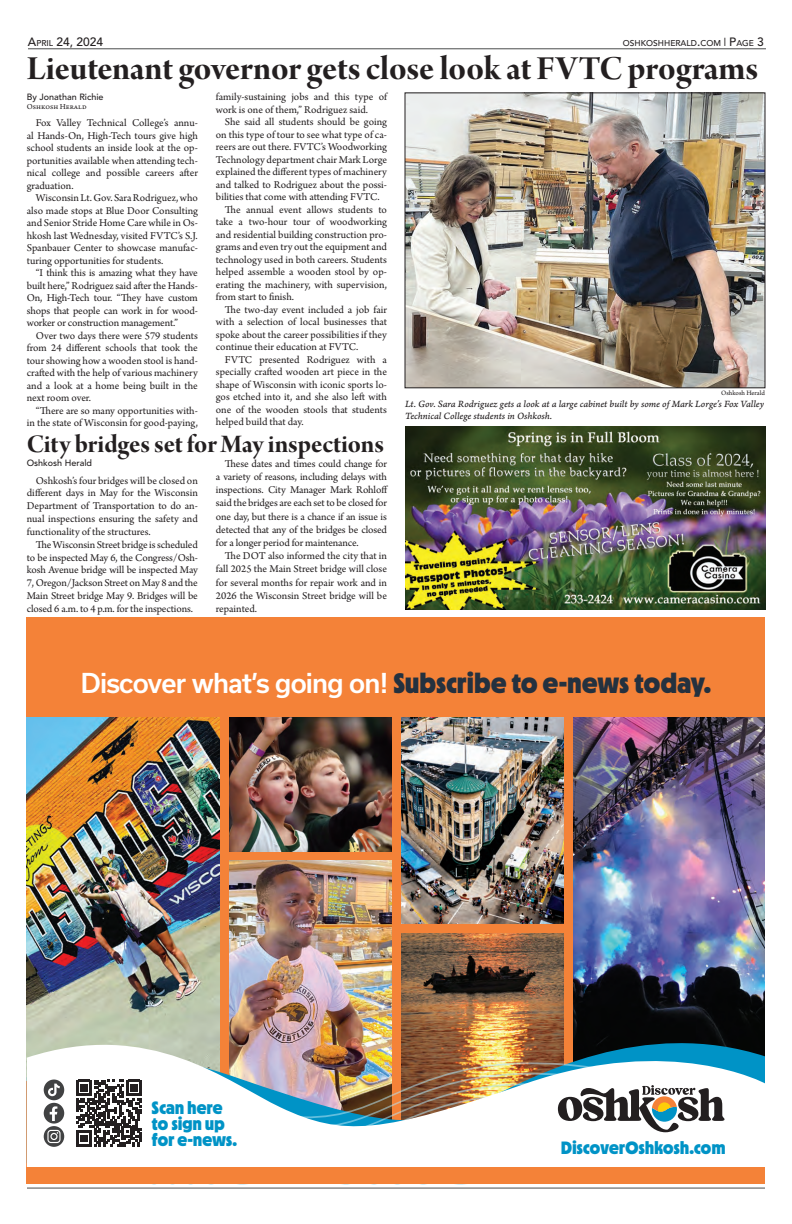
<style>
.page{position:relative;width:792px;height:1224px;background:#fff}
.page>*{position:absolute;margin:0;border:0;box-sizing:border-box;transform-origin:0 0}
.t1{font:36px "Arno Pro Bold Display";letter-spacing:-.005em;color:#231f20}
.t2{font:900 28.1px "MD Nichrome";letter-spacing:.02em;color:#24313f}
.t3{font:27px "Arno Pro Bold Display";letter-spacing:-.005em;color:#231f20}
.t4{font:900 17.8px/16px "MD Nichrome";letter-spacing:.02em;color:#0093c6}
.t5{font:500 12px "Avenir LT Std";color:#231f20}
.t6{font:11px/12.5px "Arno Pro";color:#231f20;text-align:justify}
.t7{font:10px/12px "Arno Pro Italic Caption";letter-spacing:-.005em;color:#231f20}
.t8{font:500 9px "Avenir LT Std";color:#231f20}
.t9{font:500 8.4px "Avenir LT Std";color:#231f20}
.t10{font:8px "Arno Pro Sm Text";color:#231f20}
.t11{font:7px "Arno Pro Sm Text";color:#231f20}
.s1{font-size:8.4px}
.s2{font-size:12px}
.s3{font-family:"Usual";font-weight:500;font-size:26.2px;color:#fff}
</style>
<div class="page">
<hr style="left:27px;top:1188px;width:738px;height:1px;background:#4b4c4d">
<hr style="left:28px;top:48px;width:738px;height:1px;background:#4b4c4d">
<img style="left:407px;top:95px;width:356px;height:291px">
<div style="left:405px;top:93px;width:360px;height:295px;border:1px solid #231f20"></div>
<div style="left:27px;top:617px;width:738px;height:567px;background:#f48238"></div>
<img style="left:27px;top:717px;width:192px;height:299px">
<img style="left:229px;top:717px;width:162px;height:134px">
<img style="left:229px;top:861px;width:162px;height:155px">
<img style="left:401px;top:717px;width:162px;height:206px">
<img style="left:401px;top:933px;width:162px;height:83px">
<img style="left:573px;top:717px;width:192px;height:299px">
<img style="left:27px;top:1017px;width:738px;height:150px">
<div style="left:57px;top:1059px;width:104px;height:108px;background:#fff"></div>
<svg style="left:44px;top:1080px;width:20px;height:67px"></svg>
<img style="left:76px;top:1049px;width:649px;height:118px">
<img style="left:405px;top:427px;width:360px;height:183px">
<p class="t5" style="left:28px;top:35px;width:77px">A<span class="s1">PRIL</span> 24, 2024</p>
<p class="t9" style="left:623px;top:38px;width:143px">OSHKOSHHERALD<span class="s2">.</span>COM <span class="s2">P</span>AGE <span class="s2">3</span></p>
<h1 class="t1" style="left:27px;top:48px;width:733px">Lieutenant governor gets close look at FVTC programs</h1>
<p class="t8" style="left:27px;top:91px;width:78px">By Jonathan Richie</p>
<p class="t10" style="left:27px;top:102px;width:61px">Oshkosh Herald</p>
<p class="t6" style="left:27px;top:117px;width:173px;text-indent:9px">Fox Valley Technical College’s annu&shy;al Hands-On, High-Tech tours give high school students an inside look at the op&shy;portunities available when attending tech&shy;nical college and possible careers after graduation.</p>
<p class="t6" style="left:27px;top:192px;width:173px;text-indent:9px">Wisconsin Lt. Gov. Sara Rodriguez, who also made stops at Blue Door Consulting and Senior Stride Home Care while in Os&shy;hkosh last Wednesday, visited FVTC’s S.J.<br>Spanbauer Center to showcase manufac&shy;turing opportunities for students.</p>
<p class="t6" style="left:27px;top:267px;width:173px;text-indent:9px">“I think this is amazing what they have built here,” Rodriguez said after the Hands-On, High-Tech tour. “They have custom shops that people can work in for wood&shy;worker or construction management.”</p>
<p class="t6" style="left:27px;top:330px;width:173px;text-indent:9px">Over two days there were 579 students from 24 different schools that took the tour showing how a wooden stool is hand&shy;crafted with the help of various machinery and a look at a home being built in the next room over.</p>
<p class="t6" style="left:27px;top:405px;width:173px;text-align:right">“There are so many opportunities with&shy;in the state of Wisconsin for good-paying,</p>
<p class="t6" style="left:216px;top:91px;width:173px">family-sustaining jobs and this type of work is one of them,” Rodriguez said.</p>
<p class="t6" style="left:225px;top:116px;width:164px">She said all students should be going</p>
<p class="t6" style="left:216px;top:129px;width:173px">on this type of tour to see what type of ca-</p>
<p class="t6" style="left:216px;top:141px;width:173px">reers are out there. FVTC’s Woodworking</p>
<p class="t6" style="left:216px;top:154px;width:173px">Technology department chair Mark Lorge</p>
<p class="t6" style="left:216px;top:166px;width:173px">explained the different types of machinery</p>
<p class="t6" style="left:216px;top:179px;width:173px">and talked to Rodriguez about the possi-</p>
<p class="t6" style="left:216px;top:191px;width:165px">bilities that come with attending FVTC.</p>
<p class="t6" style="left:225px;top:204px;width:164px">The annual event allows students to</p>
<p class="t6" style="left:216px;top:216px;width:173px">take a two-hour tour of woodworking</p>
<p class="t6" style="left:216px;top:229px;width:173px">and residential building construction pro-</p>
<p class="t6" style="left:216px;top:241px;width:173px">grams and even try out the equipment and</p>
<p class="t6" style="left:216px;top:254px;width:173px">technology used in both careers. Students</p>
<p class="t6" style="left:216px;top:266px;width:173px">helped assemble a wooden stool by op-</p>
<p class="t6" style="left:216px;top:279px;width:173px">erating the machinery, with supervision,</p>
<p class="t6" style="left:216px;top:291px;width:80px">from start to finish.</p>
<p class="t6" style="left:225px;top:304px;width:164px">The two-day event included a job fair</p>
<p class="t6" style="left:216px;top:316px;width:173px">with a selection of local businesses that</p>
<p class="t6" style="left:216px;top:329px;width:173px">spoke about the career possibilities if they</p>
<p class="t6" style="left:216px;top:341px;width:144px">continue their education at FVTC.</p>
<p class="t6" style="left:225px;top:354px;width:164px">FVTC presented Rodriguez with a</p>
<p class="t6" style="left:216px;top:366px;width:173px">specially crafted wooden art piece in the</p>
<p class="t6" style="left:216px;top:379px;width:173px">shape of Wisconsin with iconic sports lo-</p>
<p class="t6" style="left:216px;top:391px;width:173px">gos etched into it, and she also left with</p>
<p class="t6" style="left:216px;top:404px;width:173px">one of the wooden stools that students</p>
<p class="t6" style="left:216px;top:416px;width:89px">helped build that day.</p>
<p class="t11" style="left:721px;top:388px;width:45px">Oshkosh Herald</p>
<p class="t7" style="left:405px;top:398px;width:361px">Lt. Gov. Sara Rodriguez gets a look at a large cabinet built by some of Mark Lorge’s Fox Valley<br>Technical College students in Oshkosh.</p>
<h3 class="t3" style="left:27px;top:429px;width:359px">City bridges set for May inspections</h3>
<p class="t8" style="left:27px;top:458px;width:67px">Oshkosh Herald</p>
<p class="t6" style="left:27px;top:474px;width:173px;line-height:12.8px;text-indent:9px">Oshkosh’s four bridges will be closed on different days in May for the Wisconsin Department of Transportation to do an&shy;nual inspections ensuring the safety and functionality of the structures.</p>
<p class="t6" style="left:27px;top:539px;width:173px;line-height:12.8px;text-indent:9px">The Wisconsin Street bridge is scheduled to be inspected May 6, the Congress/Osh&shy;kosh Avenue bridge will be inspected May 7, Oregon/Jackson Street on May 8 and the Main Street bridge May 9. Bridges will be closed 6 a.m. to 4 p.m. for the inspections.</p>
<p class="t6" style="left:216px;top:457px;width:174px;line-height:13.2px;text-indent:9px">These dates and times could change for a variety of reasons, including delays with inspections. City Manager Mark Rohloff said the bridges are each set to be closed for one day, but there is a chance if an issue is detected that any of the bridges be closed for a longer period for maintenance.</p>
<p class="t6" style="left:216px;top:550px;width:173px;line-height:13.2px;text-indent:9px">The DOT also informed the city that in fall 2025 the Main Street bridge will close for several months for repair work and in 2026 the Wisconsin Street bridge will be repainted.</p>
<h2 class="t2" style="left:81px;top:666px;width:632px"><span class="s3">Discover what’s going on!</span> Subscribe to e-news today.</h2>
<h3 class="t4" style="left:152px;top:1099px;width:87px">Scan here to sign up for e-news.</h3>
<h3 class="t4" style="left:561px;top:1139px;width:166px">DiscoverOshkosh.com</h3>
</div>
